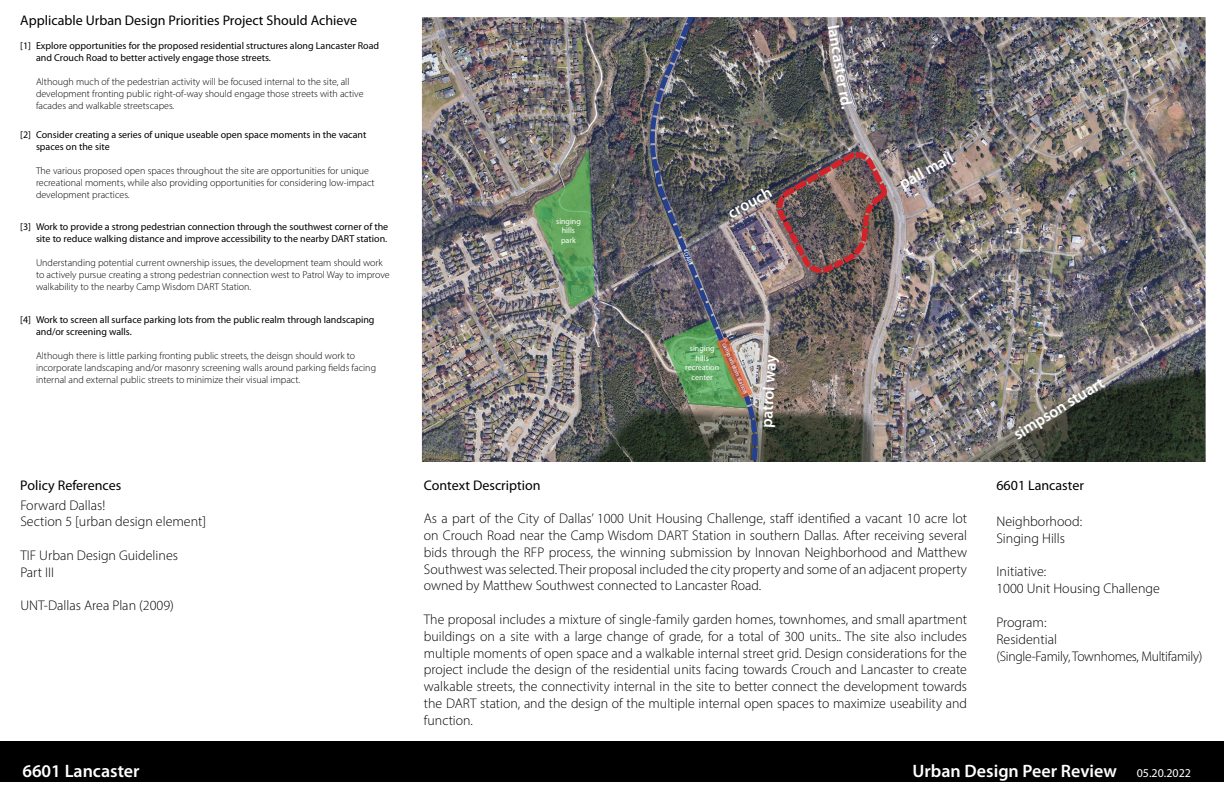
<style>
.page{position:relative;width:1224px;height:792px;background:#fff}
.page>*{position:absolute;margin:0;border:0;box-sizing:border-box;transform-origin:0 0}
.t1{font:600 18px "Myriad Pro";color:#fff}
.t2{font:600 16.1px "Myriad Pro";color:#fff}
.t3{font:300 14px/16.8px "Myriad Pro";color:#000}
.t4{font:14px "Myriad Pro";color:#000}
.t5{font:300 14px/16.8px "Myriad Pro";letter-spacing:-.02em;color:#000}
.t6{font:12px "Myriad Pro";color:#fff}
.t7{font:300 10px/12px "Myriad Pro";color:#000}
.t8{font:10px/12px "Myriad Pro";color:#000}
.t9{font:8px/9.6px "Myriad Pro";color:#fff;text-align:center}
.t10{font:6.2px "Myriad Pro";color:#fff}
</style>
<div class="page">
<img style="left:422px;top:17px;width:784px;height:445px">
<div style="left:0;top:741px;width:1224px;height:40px;background:#000"></div>
<img style="left:773px;top:149px;width:119px;height:128px">
<img style="left:641px;top:17px;width:120px;height:445px">
<img style="left:663px;top:320px;width:90px;height:88px">
<img style="left:534px;top:148px;width:61px;height:159px">
<p class="t4" style="left:20px;top:13px;width:338px">Applicable Urban Design Priorities Project Should Achieve</p>
<p class="t8" style="left:36px;top:40px;width:345px">Explore opportunities for the proposed residential structures along Lancaster Road and Crouch Road to better actively engage those streets.</p>
<p class="t7" style="left:36px;top:75px;width:329px">Although much of the pedestrian activity will be focused internal to the site, all development fronting public right-of-way should engage those streets with active facades and walkable streetscapes.</p>
<p class="t8" style="left:20px;top:40px;width:12px">[1]</p>
<p class="t8" style="left:36px;top:129px;width:332px">Consider creating a series of unique useable open space moments in the vacant spaces on the site</p>
<p class="t7" style="left:36px;top:165px;width:340px">The various proposed open spaces throughout the site are opportunities for unique recreational moments, while also providing opportunities for considering low-impact development practices.</p>
<p class="t8" style="left:20px;top:129px;width:12px">[2]</p>
<p class="t8" style="left:20px;top:221px;width:12px">[3]</p>
<p class="t9" style="left:556px;top:216px;width:26px">singing hills park</p>
<p class="t8" style="left:36px;top:221px;width:354px">Work to provide a strong pedestrian connection through the southwest corner of the site to reduce walking distance and improve accessibility to the nearby DART station.</p>
<p class="t7" style="left:36px;top:257px;width:355px">Understanding potential current ownership issues, the development team should work to actively pursue creating a strong pedestrian connection west to Patrol Way to improve walkability to the nearby Camp Wisdom DART Station.</p>
<p class="t8" style="left:36px;top:314px;width:340px">Work to screen all surface parking lots from the public realm through landscaping and/or screening walls.</p>
<p class="t7" style="left:36px;top:349px;width:342px">Although there is little parking fronting public streets, the deisgn should work to incorporate landscaping and/or masonry screening walls around parking fields facing internal and external public streets to minimize their visual impact.</p>
<p class="t8" style="left:20px;top:314px;width:12px">[4]</p>
<p class="t10" style="left:689px;top:251px;width:16px;rotate:68deg">DART</p>
<p class="t2" style="left:724px;top:205px;width:49px;rotate:-28deg">crouch</p>
<p class="t10" style="left:727px;top:341px;width:57px;rotate:66deg">camp wisdom station</p>
<p class="t9" style="left:685px;top:344px;width:35px">singing hills recreation center</p>
<p class="t2" style="left:756px;top:427px;width:75px;rotate:-86deg">patrol way</p>
<p class="t2" style="left:843px;top:24px;width:86px;rotate:80deg">lancaster rd.</p>
<p class="t2" style="left:895px;top:175px;width:61px;rotate:-28deg">pall mall</p>
<p class="t4" style="left:20px;top:477px;width:102px">Policy References</p>
<p class="t3" style="left:20px;top:496px;width:187px">Forward Dallas!<br>Section 5 [urban design element]</p>
<p class="t3" style="left:20px;top:547px;width:159px">TIF Urban Design Guidelines<br>Part III</p>
<p class="t3" style="left:20px;top:597px;width:155px">UNT-Dallas Area Plan (2009)</p>
<p class="t4" style="left:424px;top:477px;width:118px">Context Description</p>
<p class="t3" style="left:424px;top:510px;width:545px;text-align:justify">As a part of the City of Dallas’ 1000 Unit Housing Challenge, staff identified a vacant 10 acre lot on Crouch Road near the Camp Wisdom DART Station in southern Dallas. After receiving several bids through the RFP process, the winning submission by Innovan Neighborhood and Matthew Southwest was selected. Their proposal included the city property and some of an adjacent property owned by Matthew Southwest connected to Lancaster Road.</p>
<p class="t3" style="left:424px;top:611px;width:545px;text-align:justify">The proposal includes a mixture of single-family garden homes, townhomes, and small apartment buildings on a site with a large change of grade, for a total of 300 units.. The site also includes multiple moments of open space and a walkable internal street grid. Design considerations for the project include the design of the residential units facing towards Crouch and Lancaster to create walkable streets, the connectivity internal in the site to better connect the development towards the DART station, and the design of the multiple internal open spaces to maximize useability and function.</p>
<p class="t2" style="left:1010px;top:427px;width:105px;rotate:-32deg">simpson stuart</p>
<p class="t4" style="left:996px;top:477px;width:89px">6601 Lancaster</p>
<p class="t3" style="left:996px;top:513px;width:87px">Neighborhood:<br>Singing Hills</p>
<p class="t3" style="left:996px;top:563px;width:165px">Initiative:<br>1000 Unit Housing Challenge</p>
<p class="t5" style="left:996px;top:614px;width:207px">Program:<br>Residential<br>(Single-Family, Townhomes, Multifamily)</p>
<p class="t1" style="left:22px;top:760px;width:119px">6601 Lancaster</p>
<p class="t1" style="left:913px;top:760px;width:206px">Urban Design Peer Review</p>
<p class="t6" style="left:1137px;top:767px;width:56px">05.20.2022</p>
</div>
